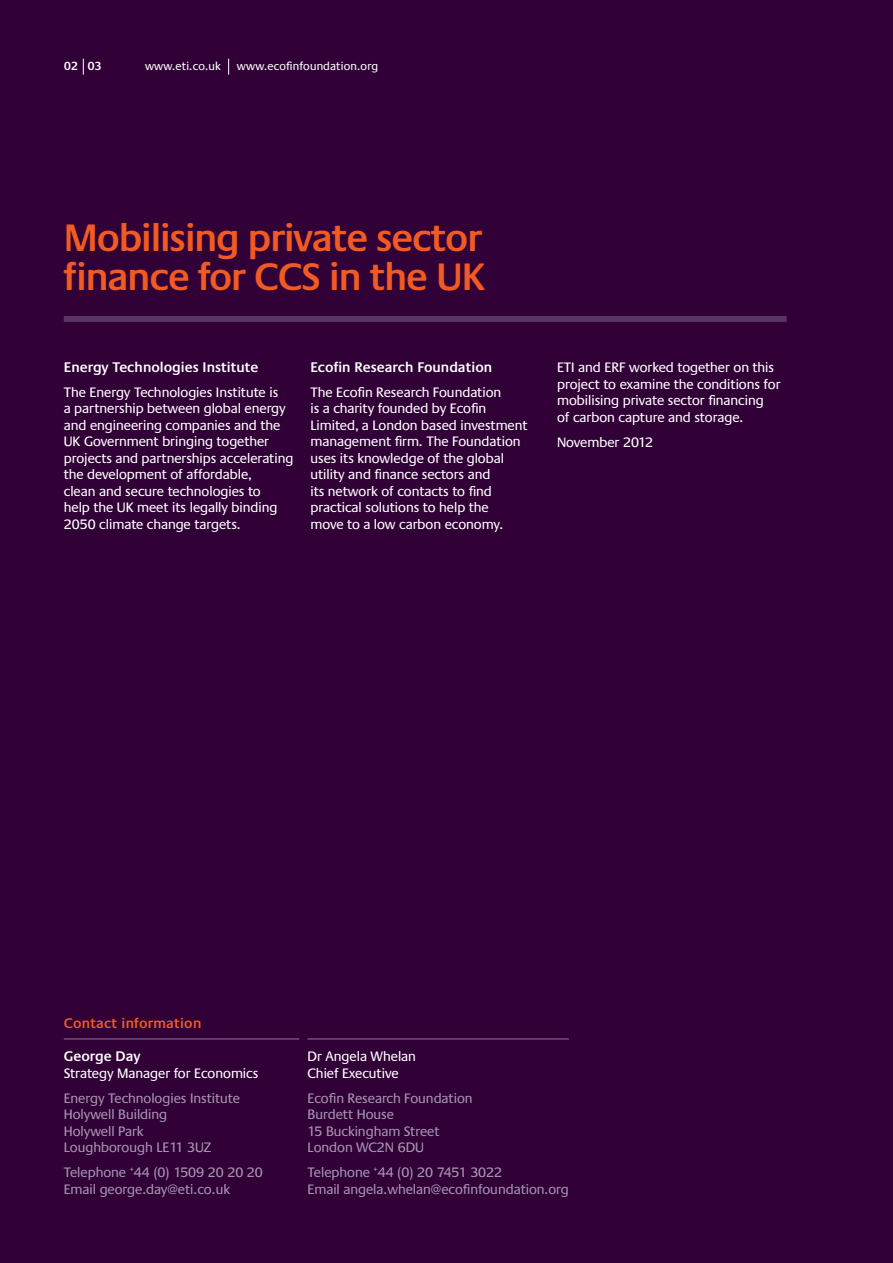
<style>
.page{position:relative;width:893px;height:1263px;background:#300036}
.page>*{position:absolute;margin:0;border:0;box-sizing:border-box;transform-origin:0 0}
.t1{font:600 39px/38.8px "Praxis LT Pro";letter-spacing:-.03em;color:#f15a22}
.t2{font:14.25px/16.5px "Praxis";color:#fff}
.t3{font:14.25px/16.5px "Praxis";color:#a693b0}
.t4{font:600 14.25px "Praxis LT Pro";color:#fff}
.t5{font:600 14.25px "Praxis LT Pro";letter-spacing:.015em;color:#f15a22}
.t6{font:12px "Praxis";letter-spacing:.015em;color:#fff}
.t7{font:600 12px "Praxis LT Pro";color:#fff}
</style>
<div class="page">
<div style="left:64px;top:316px;width:723px;height:6px;background:#5a3563"></div>
<hr style="left:64px;top:1039px;width:235px;height:1px;background:#90789a">
<hr style="left:308px;top:1039px;width:261px;height:1px;background:#90789a">
<svg style="left:83px;top:59px;width:1px;height:16px"></svg>
<svg style="left:228px;top:59px;width:1px;height:16px"></svg>
<p class="t7" style="left:64px;top:59px;width:40px">02 03</p>
<p class="t6" style="left:145px;top:60px;width:77px">www.eti.co.uk</p>
<p class="t6" style="left:237px;top:60px;width:143px">www.ecofinfoundation.org</p>
<h1 class="t1" style="left:64px;top:218px;width:422px">Mobilising private sector finance for CCS in the UK</h1>
<p class="t4" style="left:64px;top:358px;width:196px">Energy Technologies Institute</p>
<p class="t2" style="left:64px;top:384px;width:231px">The Energy Technologies Institute is<br>a partnership between global energy and engineering companies and the UK Government bringing together projects and partnerships accelerating the development of affordable,<br>clean and secure technologies to<br>help the UK meet its legally binding 2050 climate change targets.</p>
<p class="t4" style="left:310px;top:358px;width:183px">Ecofin Research Foundation</p>
<p class="t2" style="left:310px;top:384px;width:219px">The Ecofin Research Foundation<br>is a charity founded by Ecofin<br>Limited, a London based investment management firm. The Foundation uses its knowledge of the global utility and finance sectors and<br>its network of contacts to find practical solutions to help the<br>move to a low carbon economy.</p>
<p class="t2" style="left:557px;top:359px;width:225px">ETI and ERF worked together on this project to examine the conditions for mobilising private sector financing<br>of carbon capture and storage.</p>
<p class="t2" style="left:557px;top:434px;width:98px">November 2012</p>
<p class="t5" style="left:64px;top:1015px;width:139px">Contact information</p>
<p class="t4" style="left:64px;top:1048px;width:78px">George Day</p>
<p class="t2" style="left:64px;top:1065px;width:196px">Strategy Manager for Economics</p>
<p class="t3" style="left:64px;top:1090px;width:178px">Energy Technologies Institute<br>Holywell Building<br>Holywell Park<br>Loughborough LE11 3UZ</p>
<p class="t3" style="left:64px;top:1164px;width:201px">Telephone <sup>+</sup>44 (0) 1509 20 20 20<br>Email george.day@eti.co.uk</p>
<p class="t2" style="left:308px;top:1048px;width:110px">Dr Angela Whelan<br>Chief Executive</p>
<p class="t3" style="left:308px;top:1090px;width:166px">Ecofin Research Foundation<br>Burdett House<br>15 Buckingham Street<br>London WC2N 6DU</p>
<p class="t3" style="left:308px;top:1164px;width:263px">Telephone <sup>+</sup>44 (0) 20 7451 3022<br>Email angela.whelan@ecofinfoundation.org</p>
</div>
